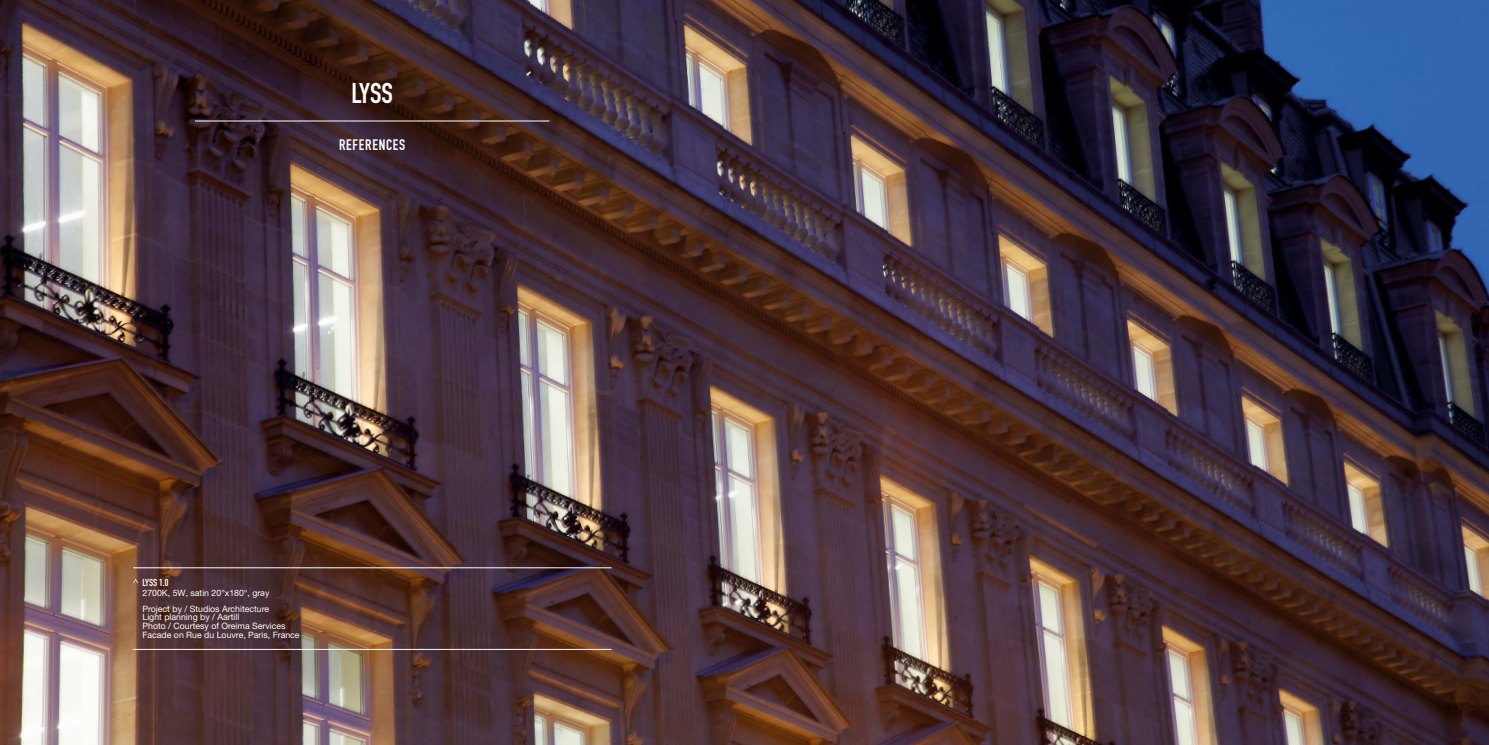
<style>
.page{position:relative;width:1489px;height:745px;background:#fff}
.page>*{position:absolute;margin:0;border:0;box-sizing:border-box;transform-origin:0 0}
.t1{font:28.12px "DIN Engschrift";color:#fff}
.t2{font:15px "DIN Engschrift";letter-spacing:.05em;color:#fff}
.t3{font:10px "DIN Engschrift";color:#fff}
.t4{font:8.75px/8.8px "Helvetica Neue";color:#fff}
.s1{font-family:"Arial"}
</style>
<div class="page">
<img style="left:0;top:0;width:1488px;height:744px">
<hr style="left:133px;top:648px;width:478px;height:1px;background:#fff">
<hr style="left:133px;top:567px;width:478px;height:1px;background:#fff">
<svg style="left:133px;top:578px;width:5px;height:4px"></svg>
<hr style="left:195px;top:121px;width:354px;height:1px;background:#fff">
<p class="t1" style="left:351px;top:77px;width:43px">LYSS</p>
<p class="t2" style="left:339px;top:136px;width:68px">REFERENCES</p>
<p class="t3" style="left:142px;top:576px;width:27px">LYSS 1.0</p>
<p class="t4" style="left:142px;top:584px;width:128px;line-height:15.8px">2700K, 5W, satin 20°x180°, gr<span class="s1">a</span>y<br>Project by / Studios Architecture</p>
<p class="t4" style="left:142px;top:612px;width:159px">Light planning by / Aartill<br>Photo / Courtesy of Oreima Services<br>Facade on Rue du Louvre, Paris, France</p>
</div>
